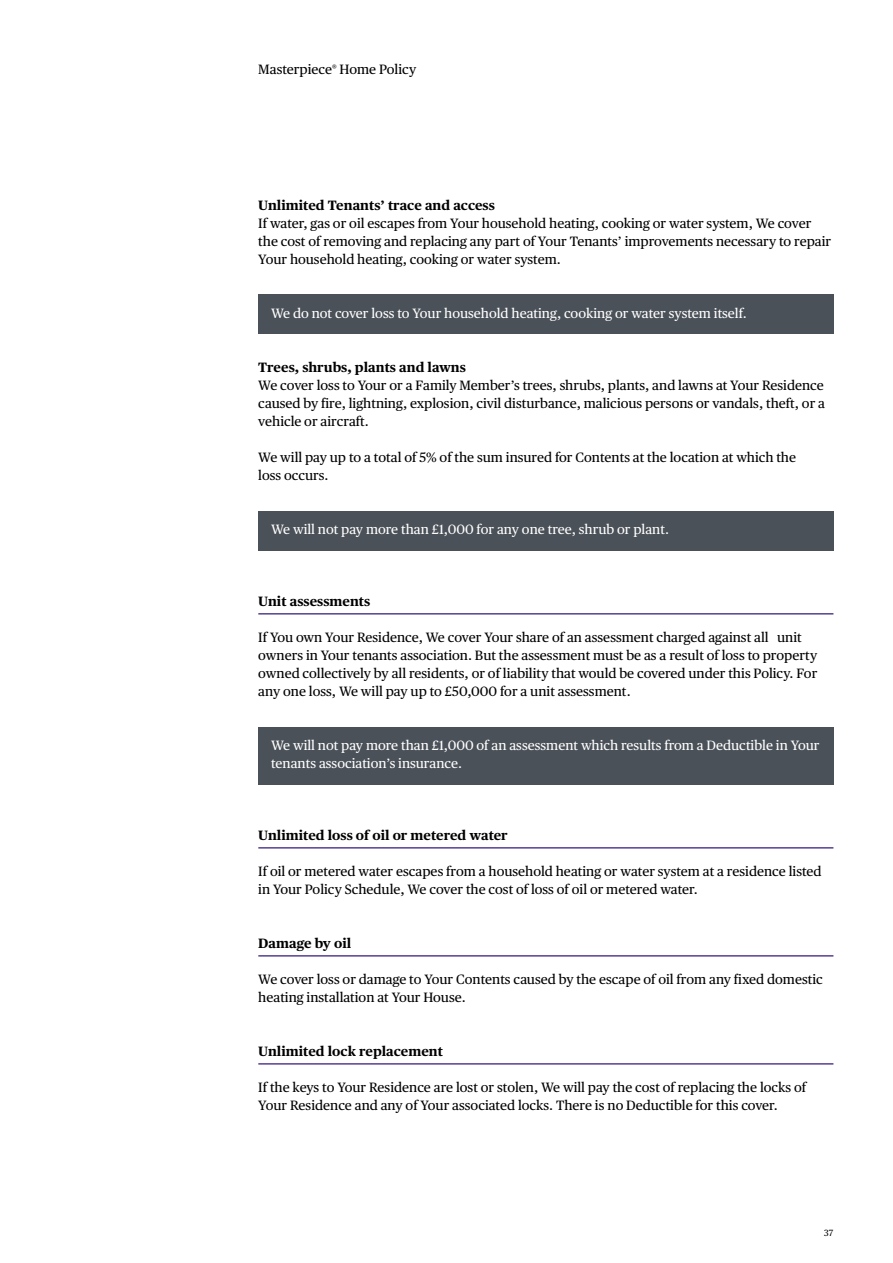
<style>
.page{position:relative;width:893px;height:1263px;background:#fff}
.page>*{position:absolute;margin:0;border:0;box-sizing:border-box;transform-origin:0 0}
.t1{font:13.5px/18px "Chubb Publico Text";color:#000}
.t2{font:13.5px/18px "Chubb Publico Text";color:#fff}
.t3{font:700 13.5px "Chubb Publico Text";color:#000}
.t4{font:9px "Chubb Publico Text";color:#000}
</style>
<div class="page">
<div style="left:258px;top:295px;width:575px;height:39px;background:#4b5159"></div>
<div style="left:258px;top:511px;width:575px;height:39px;background:#4b5159"></div>
<hr style="left:258px;top:613px;width:575px;height:1px;background:#564092">
<div style="left:258px;top:727px;width:575px;height:57px;background:#4b5159"></div>
<hr style="left:258px;top:847px;width:575px;height:1px;background:#564092">
<hr style="left:258px;top:955px;width:575px;height:1px;background:#564092">
<hr style="left:258px;top:1063px;width:575px;height:1px;background:#564092">
<p class="t1" style="left:258px;top:60px;width:159px">Masterpiece<sup>®</sup> Home Policy</p>
<p class="t3" style="left:258px;top:195px;width:238px">Unlimited Tenants’ trace and access</p>
<p class="t1" style="left:258px;top:214px;width:574px">If water, gas or oil escapes from Your household heating, cooking or water system, We cover the cost of removing and replacing any part of Your Tenants’ improvements necessary to repair<br>Your household heating, cooking or water system.</p>
<p class="t2" style="left:271px;top:304px;width:477px">We do not cover loss to Your household heating, cooking or water system itself.</p>
<p class="t3" style="left:258px;top:357px;width:209px">Trees, shrubs, plants and lawns</p>
<p class="t1" style="left:258px;top:376px;width:568px;text-align:justify">We cover loss to Your or a Family Member’s trees, shrubs, plants, and lawns at Your Residence caused by fire, lightning, explosion, civil disturbance, malicious persons or vandals, theft, or a vehicle or aircraft.</p>
<p class="t1" style="left:258px;top:448px;width:539px">We will pay up to a total of 5% of the sum insured for Contents at the location at which the loss occurs.</p>
<p class="t2" style="left:271px;top:520px;width:400px">We will not pay more than £1,000 for any one tree, shrub or plant.</p>
<p class="t3" style="left:258px;top:591px;width:114px">Unit assessments</p>
<p class="t1" style="left:258px;top:628px;width:560px">If You own Your Residence, We cover Your share of an assessment charged against all unit owners in Your tenants association. But the assessment must be as a result of loss to property owned collectively by all residents, or of liability that would be covered under this Policy. For any one loss, We will pay up to £50,000 for a unit assessment.</p>
<p class="t2" style="left:271px;top:736px;width:550px">We will not pay more than £1,000 of an assessment which results from a Deductible in Your tenants association’s insurance.</p>
<p class="t3" style="left:258px;top:825px;width:251px">Unlimited loss of oil or metered water</p>
<p class="t1" style="left:258px;top:862px;width:565px">If oil or metered water escapes from a household heating or water system at a residence listed in Your Policy Schedule, We cover the cost of loss of oil or metered water.</p>
<p class="t3" style="left:258px;top:933px;width:94px">Damage by oil</p>
<p class="t1" style="left:258px;top:970px;width:566px">We cover loss or damage to Your Contents caused by the escape of oil from any fixed domestic heating installation at Your House.</p>
<p class="t3" style="left:258px;top:1041px;width:186px">Unlimited lock replacement</p>
<p class="t1" style="left:258px;top:1078px;width:549px">If the keys to Your Residence are lost or stolen, We will pay the cost of replacing the locks of<br>Your Residence and any of Your associated locks. There is no Deductible for this cover.</p>
<p class="t4" style="left:824px;top:1226px;width:11px">37</p>
</div>
